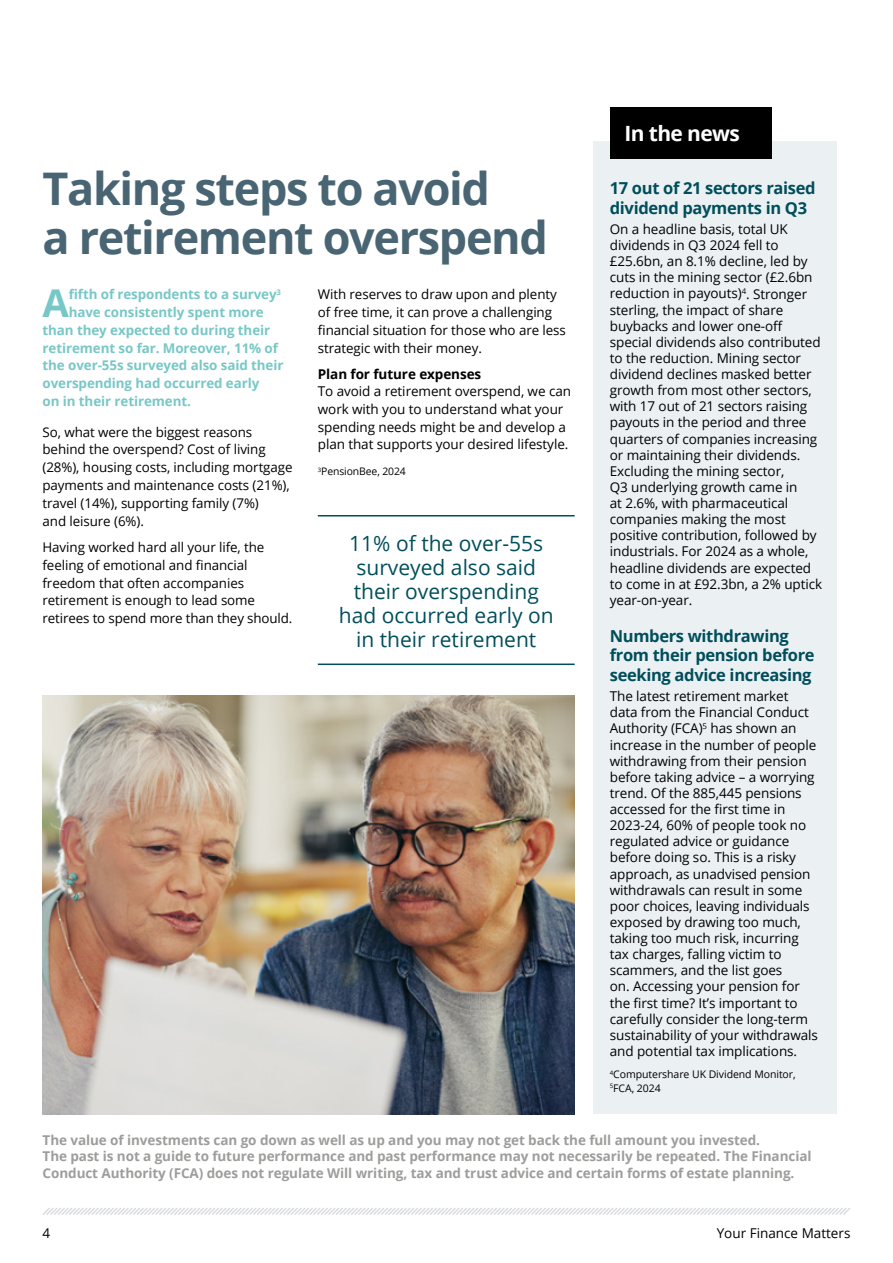
<style>
.page{position:relative;width:893px;height:1263px;background:#fff}
.page>*{position:absolute;margin:0;border:0;box-sizing:border-box;transform-origin:0 0}
.t1{font:700 45px/49.5px "Open Sans";letter-spacing:-.03em;color:#496573}
.t2{font:700 38.4px "Open Sans";color:#78c7c7}
.t3{font:21px/24px "Open Sans";color:#004e5b;text-align:center}
.t4{font:700 21px "Open Sans";letter-spacing:-.03em;color:#fff}
.t5{font:700 16.5px/19.5px "Open Sans";letter-spacing:-.02em;color:#004e5b}
.t6{font:13.5px/16.2px "Open Sans";letter-spacing:-.005em;color:#000}
.t7{font:700 13.5px/16.5px "Open Sans";letter-spacing:-.005em;color:#9d9d9c}
.t8{font:700 13.5px "Open Sans";letter-spacing:-.005em;color:#000}
.t9{font:13.35px/17.9px "Open Sans";letter-spacing:-.005em;color:#000}
.t10{font:700 13.35px "Open Sans";letter-spacing:-.005em;color:#78c7c7}
.t11{font:10.5px/13.5px "Open Sans";letter-spacing:-.005em;color:#000}
.t12{font:10.35px "Open Sans";letter-spacing:-.01em;color:#000}
</style>
<div class="page">
<svg style="left:43px;top:1208px;width:807px;height:7px"></svg>
<div style="left:593px;top:142px;width:244px;height:972px;background:#ebf0f3"></div>
<div style="left:610px;top:107px;width:162px;height:52px;background:#000"></div>
<img style="left:43px;top:695px;width:532px;height:419px">
<hr style="left:318px;top:515px;width:257px;height:1px;background:#004e5b">
<hr style="left:318px;top:663px;width:257px;height:2px;background:#004e5b">
<h1 class="t1" style="left:43px;top:162px;width:507px">Taking steps to avoid<br>a retirement overspend</h1>
<h2 class="t2" style="left:43px;top:276px;width:28px">A</h2>
<p class="t10" style="left:69px;top:285px;width:214px">fifth of respondents to a survey<sup>3</sup></p>
<p class="t10" style="left:69px;top:303px;width:196px">have consistently spent more</p>
<p class="t10" style="left:43px;top:321px;width:229px">than they expected to during their</p>
<p class="t10" style="left:43px;top:338px;width:237px">retirement so far. Moreover, 11% of</p>
<p class="t10" style="left:43px;top:356px;width:242px">the over-55s surveyed also said their</p>
<p class="t10" style="left:43px;top:374px;width:218px">overspending had occurred early</p>
<p class="t10" style="left:43px;top:392px;width:150px">on in their retirement.</p>
<p class="t9" style="left:43px;top:422px;width:252px">So, what were the biggest reasons behind the overspend? Cost of living (28%), housing costs, including mortgage payments and maintenance costs (21%), travel (14%), supporting family (7%)<br>and leisure (6%).</p>
<p class="t9" style="left:43px;top:538px;width:251px">Having worked hard all your life, the feeling of emotional and financial freedom that often accompanies retirement is enough to lead some retirees to spend more than they should.</p>
<p class="t9" style="left:318px;top:285px;width:250px">With reserves to draw upon and plenty of free time, it can prove a challenging financial situation for those who are less strategic with their money.</p>
<p class="t8" style="left:318px;top:364px;width:165px">Plan for future expenses</p>
<p class="t6" style="left:318px;top:382px;width:255px;line-height:17.7px">To avoid a retirement overspend, we can work with you to understand what your spending needs might be and develop a plan that supports your desired lifestyle.</p>
<p class="t12" style="left:318px;top:464px;width:90px"><sup>3</sup>PensionBee, 2024</p>
<h3 class="t3" style="left:339px;top:530px;width:216px">11% of the over-55s surveyed also said their overspending had occurred early on in their retirement</h3>
<h3 class="t4" style="left:625px;top:119px;width:117px">In the news</h3>
<p class="t5" style="left:610px;top:178px;width:207px">17 out of 21 sectors raised dividend payments in Q3</p>
<p class="t6" style="left:610px;top:221px;width:214px">On a headline basis, total UK dividends in Q3 2024 fell to £25.6bn, an 8.1% decline, led by cuts in the mining sector (£2.6bn reduction in payouts)<sup>4</sup>. Stronger sterling, the impact of share buybacks and lower one-off special dividends also contributed to the reduction. Mining sector dividend declines masked better growth from most other sectors, with 17 out of 21 sectors raising payouts in the period and three quarters of companies increasing or maintaining their dividends.<br>Excluding the mining sector,<br>Q3 underlying growth came in<br>at 2.6%, with pharmaceutical companies making the most positive contribution, followed by industrials. For 2024 as a whole, headline dividends are expected to come in at £92.3bn, a 2% uptick year-on-year.</p>
<p class="t5" style="left:610px;top:626px;width:206px">Numbers withdrawing from their pension before seeking advice increasing</p>
<p class="t6" style="left:610px;top:688px;width:210px">The latest retirement market data from the Financial Conduct<br>Authority (FCA)<sup>5</sup> has shown an increase in the number of people withdrawing from their pension before taking advice – a worrying trend. Of the 885,445 pensions accessed for the first time in<br>2023-24, 60% of people took no regulated advice or guidance before doing so. This is a risky approach, as unadvised pension withdrawals can result in some poor choices, leaving individuals exposed by drawing too much, taking too much risk, incurring tax charges, falling victim to scammers, and the list goes<br>on. Accessing your pension for the first time? It’s important to carefully consider the long-term sustainability of your withdrawals and potential tax implications.</p>
<p class="t11" style="left:610px;top:1067px;width:187px"><sup>4</sup>Computershare UK Dividend Monitor,<br><sup>5</sup>FCA, 2024</p>
<p class="t7" style="left:43px;top:1131px;width:770px">The value of investments can go down as well as up and you may not get back the full amount you invested.<br>The past is not a guide to future performance and past performance may not necessarily be repeated. The Financial<br>Conduct Authority (FCA) does not regulate Will writing, tax and trust advice and certain forms of estate planning.</p>
<p class="t6" style="left:43px;top:1224px;width:9px">4</p>
<p class="t6" style="left:717px;top:1224px;width:135px">Your Finance Matters</p>
</div>
